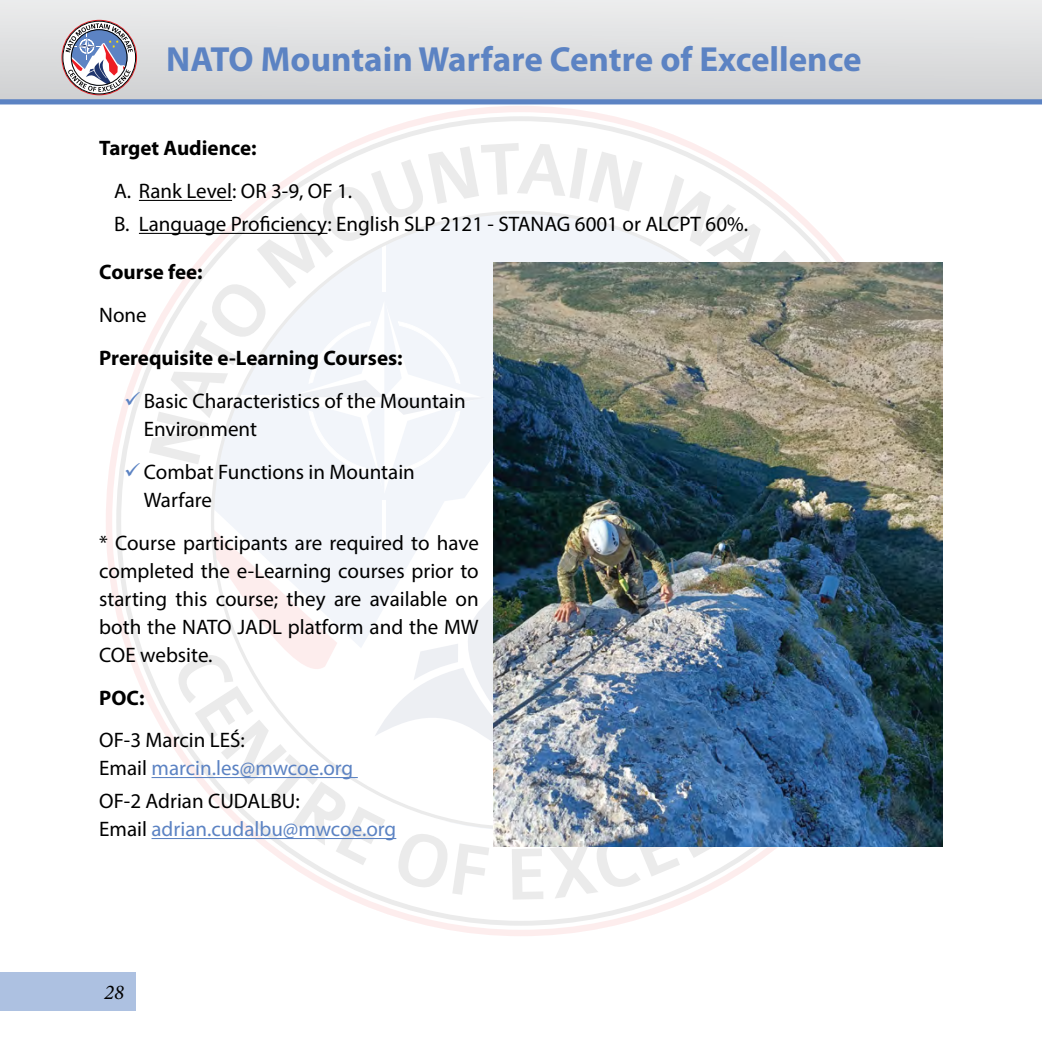
<style>
.page{position:relative;width:1042px;height:1042px;background:#fff}
.page>*{position:absolute;margin:0;border:0;box-sizing:border-box;transform-origin:0 0}
.t1{font:700 35px "Myriad Pro";color:#5c83c3}
.t2{font:21px/28px "Myriad Pro";color:#000}
.t3{font:21px/28px "Myriad Pro";color:#5c83c3}
.t4{font:700 21px "Myriad Pro";color:#000}
.t5{font:italic 21px "Minion Pro";color:#000}
.s1{color:#000}
</style>
<div class="page">
<div style="left:0;top:0;width:1042px;height:102px;background:linear-gradient(to right,#deddde,#dee0e1)"></div>
<div style="left:0;top:99px;width:1042px;height:5px;background:#5c83c3"></div>
<div style="left:63px;top:21px;width:73px;height:73px;border:1px solid #000;border-radius:50%"></div>
<svg style="left:66px;top:23px;width:67px;height:69px"></svg>
<svg style="left:211px;top:498px;width:338px;height:349px;fill:#f2f5fa"></svg>
<hr style="left:382px;top:500px;width:3px;height:50px;background:#fff">
<svg style="left:385px;top:543px;width:108px;height:273px"></svg>
<svg style="left:149px;top:143px;width:744px;height:355px"></svg>
<svg style="left:174px;top:528px;width:211px;height:337px"></svg>
<svg style="left:396px;top:830px;width:93px;height:65px"></svg>
<svg style="left:512px;top:849px;width:31px;height:50px"></svg>
<svg style="left:549px;top:846px;width:319px;height:52px"></svg>
<div style="left:0;top:972px;width:135px;height:38px;background:#adc1e1"></div>
<hr style="left:139px;top:200px;width:93px;height:1px;background:#000">
<hr style="left:139px;top:233px;width:188px;height:1px;background:#000">
<hr style="left:152px;top:777px;width:206px;height:1px;background:#5c83c3">
<hr style="left:152px;top:838px;width:244px;height:1px;background:#5c83c3">
<img style="left:493px;top:263px;width:450px;height:583px">
<svg style="left:126px;top:391px;width:14px;height:14px"></svg>
<h1 class="t1" style="left:166px;top:36px;width:697px">NATO Mountain Warfare Centre of Excellence</h1>
<p class="t4" style="left:99px;top:135px;width:159px">Target Audience:</p>
<p class="t2" style="left:114px;top:174px;width:635px;line-height:32.9px">A. Rank Level: OR 3-9, OF 1.<br>B. Language Proficiency: English SLP 2121 - STANAG 6001 or ALCPT 60%.</p>
<p class="t4" style="left:99px;top:258px;width:105px">Course fee:</p>
<p class="t2" style="left:99px;top:301px;width:49px">None</p>
<p class="t4" style="left:99px;top:344px;width:305px">Prerequisite e-Learning Courses:</p>
<p class="t2" style="left:144px;top:386px;width:323px">Basic Characteristics of the Mountain<br>Environment</p>
<p class="t2" style="left:144px;top:457px;width:272px">Combat Functions in Mountain<br>Warfare</p>
<p class="t2" style="left:99px;top:528px;width:381px;text-align:justify">* Course participants are required to have completed the e-Learning courses prior to starting this course; they are available on both the NATO JADL platform and the MW COE website.</p>
<p class="t4" style="left:99px;top:684px;width:47px">POC:</p>
<p class="t3" style="left:99px;top:726px;width:256px"><span class="s1">OF-3 Marcin LEŚ:<br>Email</span> marcin.les@mwcoe.org</p>
<p class="t3" style="left:99px;top:787px;width:299px"><span class="s1">OF-2 Adrian CUDALBU:<br>Email</span> adrian.cudalbu@mwcoe.org</p>
<p class="t5" style="left:104px;top:978px;width:22px">28</p>
</div>
